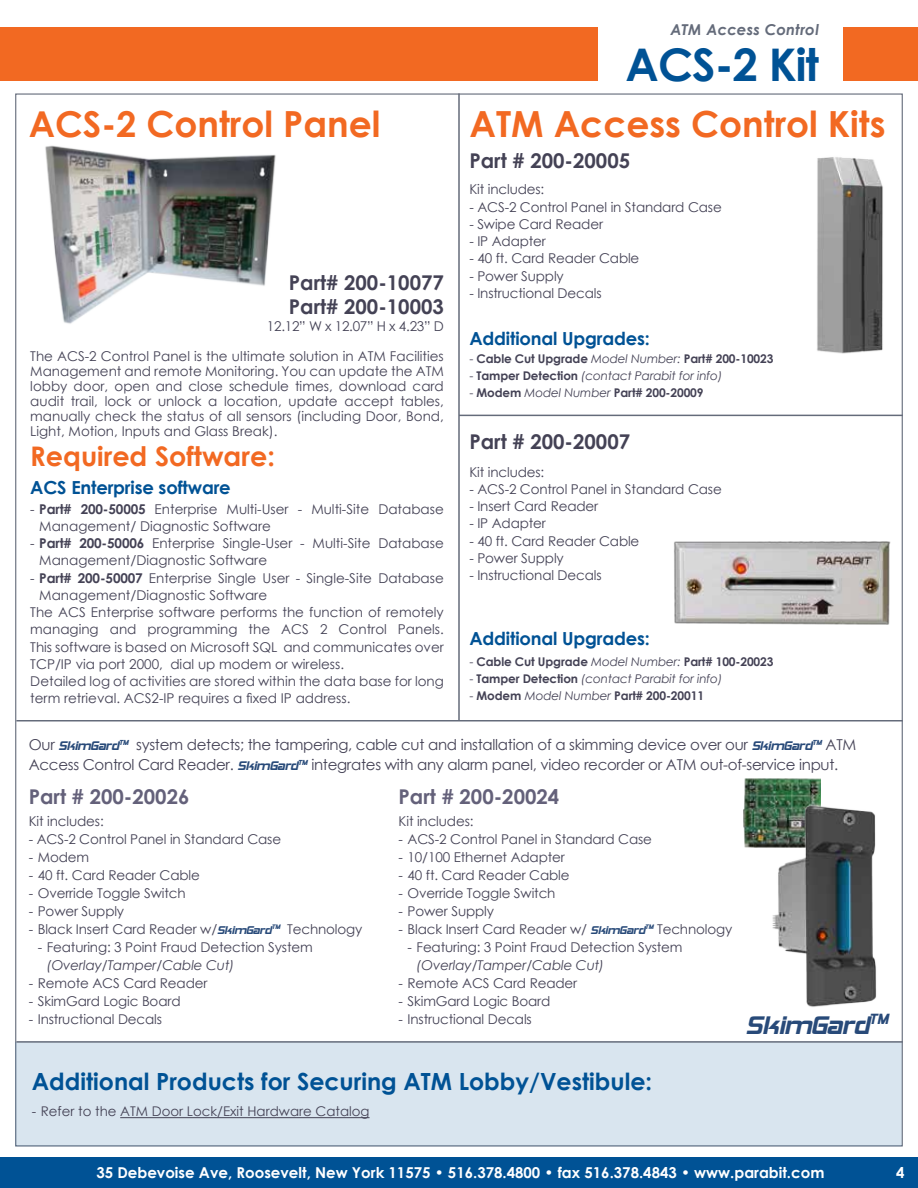
<style>
.page{position:relative;width:918px;height:1188px;background:#fff}
.page>*{position:absolute;margin:0;border:0;box-sizing:border-box;transform-origin:0 0}
.t1{font:700 45px "Century Gothic";letter-spacing:-.02em;color:#005295}
.t2{font:700 36px "Century Gothic";color:#f26922}
.t3{font:30.6px "Hemi Head 426";letter-spacing:-.02em;color:#284a79}
.t4{font:700 27px "Century Gothic";color:#f26922}
.t5{font:700 23.7px "Century Gothic";color:#005295}
.t6{font:700 20.4px/24.5px "Century Gothic";color:#444255}
.t7{font:700 20.4px "Century Gothic";color:#64617a}
.t8{font:700 18px "Century Gothic";letter-spacing:-.01em;color:#005295}
.t9{font:15px/19.5px "Century Gothic";letter-spacing:-.02em;color:#444255}
.t10{font:700 15px "Century Gothic";color:#fff}
.t11{font:italic 700 15px "Century Gothic";letter-spacing:.005em;color:#646b7a}
.t12{font:13.5px/15px "Century Gothic";letter-spacing:-.01em;color:#444255}
.t13{font:italic 13.5px "Century Gothic";letter-spacing:-.01em;color:#444255}
.t14{font:13.35px "Century Gothic";color:#444255}
.t15{font:700 12px "Century Gothic";letter-spacing:-.01em;color:#444255}
.t16{font:italic 12px "Century Gothic";letter-spacing:-.01em;color:#444255}
.s1{font-size:35.55px}
.s2{font-weight:700}
.s3{font-weight:400}
.s4{font-weight:400;font-style:italic}
.s5{font-style:normal}
.s6{font-weight:700;font-style:normal}
.s7{font-family:"Hemi Head 426";color:#284a79}
</style>
<div class="page">
<div style="left:0;top:1157px;width:918px;height:31px;background:#005295"></div>
<div style="left:844px;top:27px;width:74px;height:54px;background:#f26922"></div>
<div style="left:0;top:27px;width:597px;height:54px;background:#f26922"></div>
<img style="left:45px;top:145px;width:231px;height:179px">
<hr style="left:458px;top:93px;width:2px;height:627px;background:#646b7a">
<hr style="left:16px;top:720px;width:887px;height:2px;background:#646b7a">
<hr style="left:459px;top:415px;width:444px;height:1px;background:#646b7a">
<img style="left:674px;top:541px;width:217px;height:84px">
<img style="left:817px;top:157px;width:66px;height:197px">
<img style="left:743px;top:778px;width:77px;height:70px">
<img style="left:767px;top:800px;width:110px;height:207px">
<div style="left:15px;top:1042px;width:887px;height:104px;background:#d9e5ef"></div>
<hr style="left:16px;top:1041px;width:887px;height:2px;background:#646b7a">
<hr style="left:120px;top:1117px;width:250px;height:1px;background:#444255">
<p class="t11" style="left:671px;top:18px;width:150px">ATM Access Control</p>
<h1 class="t1" style="left:626px;top:31px;width:195px">ACS-2 Kit</h1>
<h2 class="t2" style="left:29px;top:96px;width:353px"><span class="s1">ACS-2</span> Control Panel</h2>
<h2 class="t2" style="left:469px;top:96px;width:418px">ATM Access Control Kits</h2>
<h3 class="t6" style="left:289px;top:269px;width:156px">Part# 200-10077<br>Part# 200-10003</h3>
<p class="t12" style="left:267px;top:318px;width:178px">12.12” W x 12.07” H x 4.23” D</p>
<p class="t12" style="left:30px;top:348px;width:415px;text-align:justify">The ACS-2 Control Panel is the ultimate solution in ATM Facilities Management and remote Monitoring. You can update the ATM lobby door, open and close schedule times, download card audit trail, lock or unlock a location, update accept tables, manually check the status of all sensors (including Door, Bond, Light, Motion, Inputs and Glass Break).</p>
<h3 class="t4" style="left:30px;top:436px;width:246px">Required Software:</h3>
<h3 class="t8" style="left:30px;top:473px;width:202px">ACS Enterprise software</h3>
<p class="t12" style="left:39px;top:500px;width:406px;line-height:17.2px;text-indent:-9px">- <span class="s2">Part# 200-50005</span> Enterprise Multi-User - Multi-Site Database<br>Management/ Diagnostic Software</p>
<p class="t12" style="left:39px;top:534px;width:406px;line-height:17.2px;text-indent:-9px">- <span class="s2">Part# 200-50006</span> Enterprise Single-User - Multi-Site Database<br>Management/Diagnostic Software</p>
<p class="t12" style="left:30px;top:570px;width:415px">- <span class="s2">Part# 200-50007</span> Enterprise Single User - Single-Site Database</p>
<p class="t12" style="left:39px;top:587px;width:229px">Management/Diagnostic Software</p>
<p class="t12" style="left:30px;top:605px;width:415px">The ACS Enterprise software performs the function of remotely</p>
<p class="t12" style="left:30px;top:622px;width:415px">managing and programming the ACS 2 Control Panels.</p>
<p class="t12" style="left:30px;top:639px;width:415px">This software is based on Microsoft SQL and communicates over</p>
<p class="t12" style="left:30px;top:656px;width:315px">TCP/IP via port 2000, dial up modem or wireless.</p>
<p class="t12" style="left:30px;top:674px;width:415px">Detailed log of activities are stored within the data base for long</p>
<p class="t12" style="left:30px;top:691px;width:322px">term retrieval. ACS2-IP requires a fixed IP address.</p>
<h3 class="t6" style="left:469px;top:148px;width:162px">Part # 200-20005</h3>
<p class="t12" style="left:469px;top:182px;width:76px">Kit includes:</p>
<p class="t12" style="left:469px;top:199px;width:254px">- ACS-2 Control Panel in Standard Case</p>
<p class="t12" style="left:469px;top:216px;width:135px">- Swipe Card Reader</p>
<p class="t12" style="left:469px;top:234px;width:78px">- IP Adapter</p>
<p class="t12" style="left:469px;top:251px;width:171px">- 40 ft. Card Reader Cable</p>
<p class="t12" style="left:469px;top:268px;width:96px">- Power Supply</p>
<p class="t12" style="left:469px;top:285px;width:134px">- Instructional Decals</p>
<h3 class="t8" style="left:469px;top:325px;width:182px">Additional Upgrades:</h3>
<p class="t15" style="left:469px;top:349px;width:306px"><span class="s3">-</span> Cable Cut Upgrade <span class="s4">Model Number:</span> Part# 200-10023</p>
<p class="t16" style="left:469px;top:367px;width:255px"><span class="s5">-</span> <span class="s6">Tamper Detection</span> (contact Parabit for info)</p>
<p class="t15" style="left:469px;top:384px;width:236px"><span class="s3">-</span> Modem <span class="s4">Model Number</span> Part# 200-20009</p>
<h3 class="t6" style="left:469px;top:429px;width:162px">Part # 200-20007</h3>
<p class="t12" style="left:469px;top:464px;width:76px">Kit includes:</p>
<p class="t12" style="left:469px;top:481px;width:254px">- ACS-2 Control Panel in Standard Case</p>
<p class="t12" style="left:469px;top:499px;width:130px">- Insert Card Reader</p>
<p class="t12" style="left:469px;top:516px;width:78px">- IP Adapter</p>
<p class="t12" style="left:469px;top:533px;width:171px">- 40 ft. Card Reader Cable</p>
<p class="t12" style="left:469px;top:550px;width:96px">- Power Supply</p>
<p class="t12" style="left:469px;top:568px;width:134px">- Instructional Decals</p>
<h3 class="t8" style="left:469px;top:625px;width:182px">Additional Upgrades:</h3>
<p class="t15" style="left:469px;top:652px;width:306px"><span class="s3">-</span> Cable Cut Upgrade <span class="s4">Model Number:</span> Part# 100-20023</p>
<p class="t16" style="left:469px;top:670px;width:255px"><span class="s5">-</span> <span class="s6">Tamper Detection</span> (contact Parabit for info)</p>
<p class="t15" style="left:469px;top:687px;width:236px"><span class="s3">-</span> Modem <span class="s4">Model Number</span> Part# 200-20011</p>
<p class="t9" style="left:29px;top:735px;width:829px">Our <span class="s7">SkimGard</span><sup>TM</sup> system detects; the tampering, cable cut and installation of a skimming device over our <span class="s7">SkimGard</span><sup>TM</sup> ATM<br>Access Control Card Reader. <span class="s7">SkimGard</span><sup>TM</sup> integrates with any alarm panel, video recorder or ATM out-of-service input.</p>
<h3 class="t7" style="left:29px;top:781px;width:162px">Part # 200-20026</h3>
<h3 class="t7" style="left:399px;top:781px;width:162px">Part # 200-20024</h3>
<p class="t12" style="left:29px;top:813px;width:76px">Kit includes:</p>
<p class="t12" style="left:29px;top:831px;width:254px">- ACS-2 Control Panel in Standard Case</p>
<p class="t12" style="left:29px;top:849px;width:62px">- Modem</p>
<p class="t12" style="left:29px;top:867px;width:173px">- 40 ft. Card Reader Cable</p>
<p class="t12" style="left:29px;top:885px;width:158px">- Override Toggle Switch</p>
<p class="t12" style="left:29px;top:903px;width:97px">- Power Supply</p>
<p class="t12" style="left:29px;top:921px;width:335px">- Black Insert Card Reader w/<span class="s7">SkimGard</span><sup>TM</sup> Technology</p>
<p class="t12" style="left:38px;top:939px;width:277px">- Featuring: 3 Point Fraud Detection System</p>
<p class="t13" style="left:47px;top:956px;width:189px">(Overlay/Tamper/Cable Cut)</p>
<p class="t12" style="left:29px;top:975px;width:180px">- Remote ACS Card Reader</p>
<p class="t12" style="left:29px;top:993px;width:153px">- SkimGard Logic Board</p>
<p class="t12" style="left:29px;top:1011px;width:135px">- Instructional Decals</p>
<p class="t12" style="left:399px;top:813px;width:76px">Kit includes:</p>
<p class="t12" style="left:399px;top:831px;width:255px">- ACS-2 Control Panel in Standard Case</p>
<p class="t12" style="left:399px;top:849px;width:168px">- 10/100 Ethernet Adapter</p>
<p class="t12" style="left:399px;top:867px;width:173px">- 40 ft. Card Reader Cable</p>
<p class="t12" style="left:399px;top:885px;width:158px">- Override Toggle Switch</p>
<p class="t12" style="left:399px;top:903px;width:97px">- Power Supply</p>
<p class="t12" style="left:399px;top:921px;width:335px">- Black Insert Card Reader w/ <span class="s7">SkimGard</span><sup>TM</sup> Technology</p>
<p class="t12" style="left:408px;top:939px;width:277px">- Featuring: 3 Point Fraud Detection System</p>
<p class="t13" style="left:417px;top:956px;width:189px">(Overlay/Tamper/Cable Cut)</p>
<p class="t12" style="left:399px;top:975px;width:180px">- Remote ACS Card Reader</p>
<p class="t12" style="left:399px;top:993px;width:153px">- SkimGard Logic Board</p>
<p class="t12" style="left:399px;top:1011px;width:135px">- Instructional Decals</p>
<h3 class="t3" style="left:746px;top:1013px;width:144px">SkimGard<sup>TM</sup></h3>
<h3 class="t5" style="left:32px;top:1063px;width:622px">Additional Products for Securing ATM Lobby/Vestibule:</h3>
<p class="t14" style="left:32px;top:1102px;width:339px">- Refer to the ATM Door Lock/Exit Hardware Catalog</p>
<p class="t10" style="left:96px;top:1161px;width:730px">35 Debevoise Ave, Roosevelt, New York 11575 • 516.378.4800 • fax 516.378.4843 • www.parabit.com</p>
<p class="t10" style="left:896px;top:1161px;width:10px">4</p>
</div>
